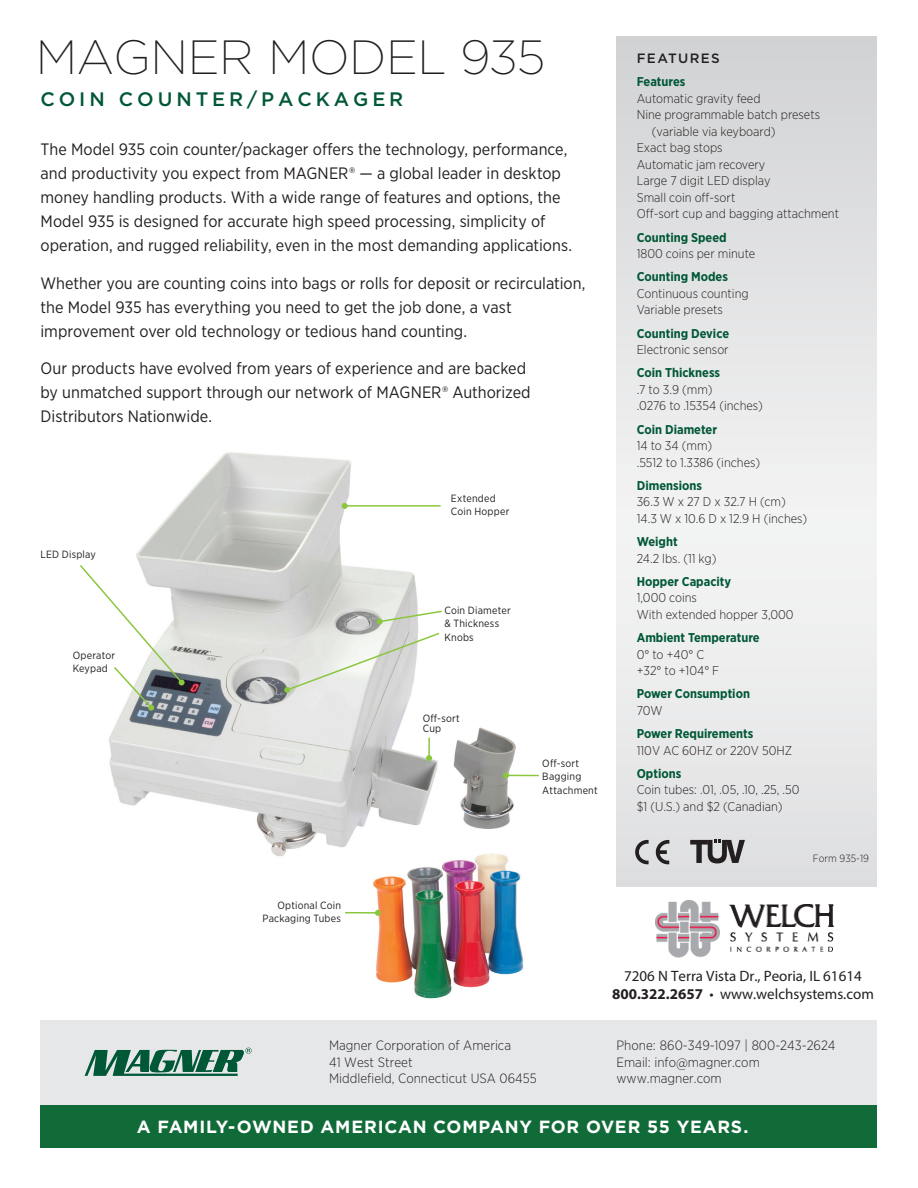
<style>
.page{position:relative;width:918px;height:1188px;background:#fff}
.page>*{position:absolute;margin:0;border:0;box-sizing:border-box;transform-origin:0 0}
.t1{font:200 48px "Gotham";letter-spacing:-.01em;color:#231f20}
.t2{font:500 19.5px "Gotham";letter-spacing:.2em;color:#005836}
.Bullets_sans_serif{font:700 17.55px "Gotham";letter-spacing:.04em;color:#fff}
.Subhead_New{font:16.5px/24px "Gotham Narrow";color:#231f20}
.t3{font:15px/18.5px "Myriad Pro";color:#231f20;text-align:center}
.Specs{font:300 13.5px "Gotham Narrow";color:#231f20}
.Wide_Specifications{font:500 13.5px "Gotham";letter-spacing:.1em;color:#231f20}
.Specifications{font:300 12.75px/16.5px "Gotham Narrow";color:#231f20}
.Specifications_Heade{font:700 12.75px "Gotham Narrow";color:#005836}
.Subhead_New-2{font:10.5px/13.5px "Gotham Narrow";letter-spacing:.02em;color:#231f20}
.Specs-2{font:300 10.5px "Gotham Narrow";color:#231f20}
.s1{font-weight:700}
</style>
<div class="page">
<div style="left:40px;top:1020px;width:838px;height:85px;background:#e6e7e9"></div>
<div style="left:40px;top:1105px;width:837px;height:43px;background:#116b39"></div>
<img style="left:109px;top:452px;width:420px;height:547px">
<svg style="left:616px;top:36px;width:261px;height:850px;fill:#e7e7e8"></svg>
<svg style="left:85px;top:1048px;width:167px;height:28px"></svg>
<svg style="left:80px;top:563px;width:105px;height:148px"></svg>
<svg style="left:284px;top:631px;width:157px;height:62px"></svg>
<hr style="left:345px;top:505px;width:96px;height:2px;background:#8bc63e">
<svg style="left:342px;top:503px;width:6px;height:6px"></svg>
<hr style="left:506px;top:775px;width:33px;height:1px;background:#8bc63e">
<svg style="left:503px;top:772px;width:6px;height:6px"></svg>
<svg style="left:656px;top:840px;width:13px;height:24px"></svg>
<svg style="left:635px;top:840px;width:14px;height:24px"></svg>
<svg style="left:690px;top:839px;width:55px;height:24px"></svg>
<hr style="left:428px;top:738px;width:2px;height:20px;background:#8bc63e">
<svg style="left:426px;top:755px;width:6px;height:6px"></svg>
<svg style="left:377px;top:610px;width:66px;height:15px"></svg>
<hr style="left:345px;top:912px;width:33px;height:2px;background:#8bc63e">
<svg style="left:375px;top:910px;width:6px;height:6px"></svg>
<img style="left:655px;top:900px;width:64px;height:57px">
<img style="left:729px;top:905px;width:104px;height:47px">
<p class="t1" style="left:36px;top:27px;width:511px">MAGNER MODEL 935</p>
<p class="t2" style="left:40px;top:87px;width:364px">COIN COUNTER/PACKAGER</p>
<p class="Subhead_New" style="left:40px;top:137px;width:533px">The Model 935 coin counter/packager offers the technology, performance, and productivity you expect from MAGNER® — a global leader in desktop money handling products. With a wide range of features and options, the Model 935 is designed for accurate high speed processing, simplicity of operation, and rugged reliability, even in the most demanding applications.</p>
<p class="Subhead_New" style="left:40px;top:271px;width:546px">Whether you are counting coins into bags or rolls for deposit or recirculation, the Model 935 has everything you need to get the job done, a vast improvement over old technology or tedious hand counting.</p>
<p class="Subhead_New" style="left:40px;top:356px;width:492px">Our products have evolved from years of experience and are backed by unmatched support through our network of MAGNER® Authorized<br>Distributors Nationwide.</p>
<p class="Subhead_New-2" style="left:40px;top:548px;width:57px">LED Display</p>
<p class="Subhead_New-2" style="left:73px;top:648px;width:44px">Operator<br>Keypad</p>
<p class="Subhead_New-2" style="left:263px;top:898px;width:80px;text-align:right">Optional Coin<br>Packaging Tubes</p>
<p class="Subhead_New-2" style="left:451px;top:491px;width:60px">Extended<br>Coin Hopper</p>
<p class="Subhead_New-2" style="left:444px;top:603px;width:68px">Coin Diameter &amp; Thickness<br>Knobs</p>
<p class="Subhead_New-2" style="left:423px;top:712px;width:39px;line-height:10.5px">Off-sort<br>Cup</p>
<p class="Subhead_New-2" style="left:542px;top:756px;width:57px">Off-sort<br>Bagging<br>Attachment</p>
<p class="Wide_Specifications" style="left:637px;top:50px;width:85px">FEATURES</p>
<p class="Specifications_Heade" style="left:637px;top:74px;width:50px">Features</p>
<p class="Specifications" style="left:637px;top:90px;width:125px">Automatic gravity feed</p>
<p class="Specifications" style="left:652px;top:106px;width:170px;text-indent:-15px">Nine programmable batch presets (variable via keyboard)</p>
<p class="Specifications" style="left:637px;top:139px;width:87px">Exact bag stops</p>
<p class="Specifications" style="left:637px;top:156px;width:130px">Automatic jam recovery</p>
<p class="Specifications" style="left:637px;top:172px;width:135px">Large 7 digit LED display</p>
<p class="Specifications" style="left:637px;top:189px;width:100px">Small coin off-sort</p>
<p class="Specifications" style="left:637px;top:205px;width:204px">Off-sort cup and bagging attachment</p>
<p class="Specifications_Heade" style="left:637px;top:229px;width:91px">Counting Speed</p>
<p class="Specifications" style="left:637px;top:245px;width:120px">1800 coins per minute</p>
<p class="Specifications_Heade" style="left:637px;top:269px;width:93px">Counting Modes</p>
<p class="Specifications" style="left:637px;top:285px;width:113px">Continuous counting</p>
<p class="Specifications" style="left:637px;top:301px;width:88px">Variable presets</p>
<p class="Specifications_Heade" style="left:637px;top:325px;width:94px">Counting Device</p>
<p class="Specifications" style="left:637px;top:341px;width:93px">Electronic sensor</p>
<p class="Specifications_Heade" style="left:637px;top:365px;width:85px">Coin Thickness</p>
<p class="Specifications" style="left:637px;top:381px;width:77px">.7 to 3.9 (mm)</p>
<p class="Specifications" style="left:637px;top:397px;width:128px">.0276 to .15354 (inches)</p>
<p class="Specifications_Heade" style="left:637px;top:421px;width:82px">Coin Diameter</p>
<p class="Specifications" style="left:637px;top:437px;width:77px">14 to 34 (mm)</p>
<p class="Specifications" style="left:637px;top:454px;width:125px">.5512 to 1.3386 (inches)</p>
<p class="Specifications_Heade" style="left:637px;top:477px;width:67px">Dimensions</p>
<p class="Specifications" style="left:637px;top:493px;width:151px">36.3 W x 27 D x 32.7 H (cm)</p>
<p class="Specifications" style="left:637px;top:510px;width:172px">14.3 W x 10.6 D x 12.9 H (inches)</p>
<p class="Specifications_Heade" style="left:637px;top:534px;width:42px">Weight</p>
<p class="Specifications" style="left:637px;top:550px;width:81px">24.2 lbs. (11 kg)</p>
<p class="Specifications_Heade" style="left:637px;top:573px;width:96px">Hopper Capacity</p>
<p class="Specifications" style="left:637px;top:589px;width:62px">1,000 coins</p>
<p class="Specifications" style="left:637px;top:606px;width:158px">With extended hopper 3,000</p>
<p class="Specifications_Heade" style="left:637px;top:630px;width:124px">Ambient Temperature</p>
<p class="Specifications" style="left:637px;top:646px;width:69px">0° to +40° C</p>
<p class="Specifications" style="left:637px;top:662px;width:84px">+32° to +104° F</p>
<p class="Specifications_Heade" style="left:637px;top:686px;width:115px">Power Consumption</p>
<p class="Specifications" style="left:637px;top:702px;width:28px">70W</p>
<p class="Specifications_Heade" style="left:637px;top:726px;width:118px">Power Requirements</p>
<p class="Specifications" style="left:637px;top:742px;width:157px">110V AC 60HZ or 220V 50HZ</p>
<p class="Specifications_Heade" style="left:637px;top:765px;width:46px">Options</p>
<p class="Specifications" style="left:637px;top:781px;width:164px">Coin tubes: .01, .05, .10, .25, .50</p>
<p class="Specifications" style="left:637px;top:798px;width:147px">$1 (U.S.) and $2 (Canadian)</p>
<p class="Specs-2" style="left:813px;top:852px;width:58px">Form 935-19</p>
<p class="Specs" style="left:329px;top:1037px;width:183px">Magner Corporation of America</p>
<p class="Specs" style="left:329px;top:1054px;width:85px">41 West Street</p>
<p class="Specs" style="left:329px;top:1070px;width:209px">Middlefield, Connecticut USA 06455</p>
<p class="t3" style="left:612px;top:966px;width:263px">7206 N Terra Vista Dr., Peoria, IL 61614<br><span class="s1">800.322.2657</span> • www.welchsystems.com</p>
<p class="Specs" style="left:616px;top:1037px;width:221px">Phone: 860-349-1097 | 800-243-2624</p>
<p class="Specs" style="left:616px;top:1054px;width:145px">Email: info@magner.com</p>
<p class="Specs" style="left:616px;top:1070px;width:107px">www.magner.com</p>
<p class="Bullets_sans_serif" style="left:137px;top:1115px;width:613px">A FAMILY-OWNED AMERICAN COMPANY FOR OVER 55 YEARS.</p>
</div>
